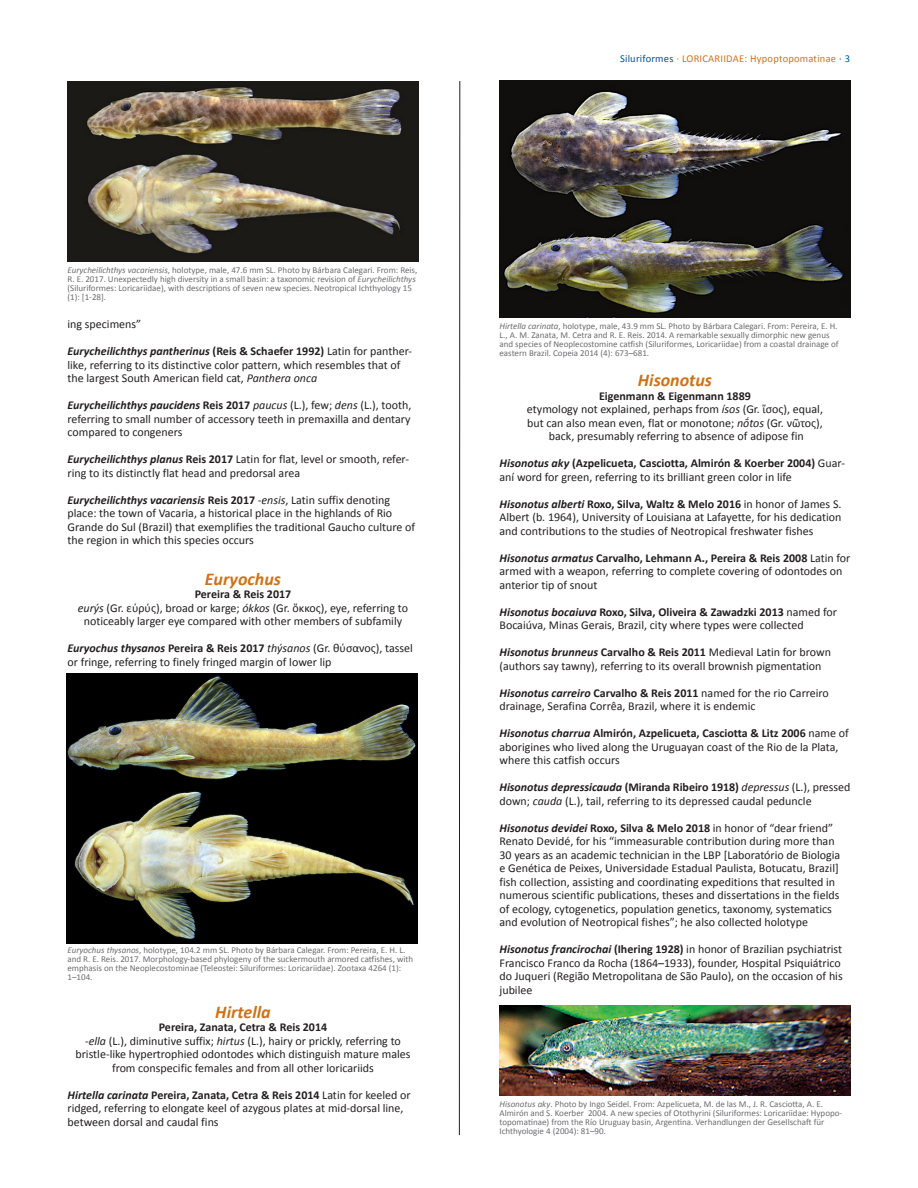
<style>
.page{position:relative;width:918px;height:1188px;background:#fff}
.page>*{position:absolute;margin:0;border:0;box-sizing:border-box;transform-origin:0 0}
.t1{font:italic 700 18px "Calibri";color:#cd7317}
.t2{font:12px/13.5px "Calibri";color:#231f20}
.t3{font:700 12px "Calibri";color:#231f20}
.t4{font:10.5px "Calibri";letter-spacing:.02em;color:#cd7317}
.t5{font:9px/9px "Calibri";color:#6c6d70}
.s1{font-style:italic}
.s2{font-weight:700;font-style:italic}
.s3{font-weight:700}
.s4{color:#00558f}
</style>
<div class="page">
<hr style="left:459px;top:81px;width:1px;height:1054px;background:#231f20">
<img style="left:500px;top:1006px;width:350px;height:90px">
<img style="left:68px;top:81px;width:350px;height:180px">
<img style="left:67px;top:674px;width:351px;height:269px">
<img style="left:500px;top:81px;width:350px;height:237px">
<p class="t5" style="left:68px;top:265px;width:351px"><span class="s1">Eurycheilichthys vacariensis</span>, holotype, male, 47.6 mm SL. Photo by Bárbara Calegari. From: Reis, R. E. 2017. Unexpectedly high diversity in a small basin: a taxonomic revision of <span class="s1">Eurycheilichthys </span>(Siluriformes: Loricariidae), with descriptions of seven new species. Neotropical Ichthyology 15 (1): [1-28].</p>
<p class="t2" style="left:68px;top:317px;width:75px">ing specimens”</p>
<p class="t2" style="left:68px;top:344px;width:346px"><span class="s2">Eurycheilichthys pantherinus</span> <span class="s3">(Reis &amp; Schaefer 1992)</span> Latin for panther&shy;like, referring to its distinctive color pattern, which resembles that of the largest South American field cat, <span class="s1">Panthera onca</span></p>
<p class="t2" style="left:68px;top:398px;width:345px;text-align:justify"><span class="s2">Eurycheilichthys paucidens</span> <span class="s3">Reis 2017</span> <span class="s1">paucus</span> (L.), few; <span class="s1">dens</span> (L.), tooth, referring to small number of accessory teeth in premaxilla and dentary compared to congeners</p>
<p class="t2" style="left:68px;top:452px;width:343px"><span class="s2">Eurycheilichthys planus</span> <span class="s3">Reis 2017</span> Latin for flat, level or smooth, refer&shy;ring to its distinctly flat head and predorsal area</p>
<p class="t2" style="left:68px;top:492px;width:349px"><span class="s2">Eurycheilichthys vacariensis</span> <span class="s3">Reis 2017</span> -<span class="s1">ensis</span>, Latin suffix denoting place: the town of Vacaria, a historical place in the highlands of Rio Grande do Sul (Brazil) that exemplifies the traditional Gaucho culture of the region in which this species occurs</p>
<h1 class="t1" style="left:205px;top:566px;width:78px">Euryochus</h1>
<p class="t2" style="left:78px;top:587px;width:332px;text-align:center"><span class="s3">Pereira &amp; Reis 2017<br></span><span class="s1">eurýs</span> (Gr. εὐρύς), broad or karge; <span class="s1">ókkos</span> (Gr. ὄκκος), eye, referring to noticeably larger eye compared with other members of subfamily</p>
<p class="t2" style="left:68px;top:641px;width:347px"><span class="s2">Euryochus thysanos</span> <span class="s3">Pereira &amp; Reis 2017</span> <span class="s1">thýsanos</span> (Gr. θύσανος), tassel or fringe, referring to finely fringed margin of lower lip</p>
<p class="t5" style="left:68px;top:946px;width:347px"><span class="s1">Euryochus thysanos</span>, holotype, 104.2 mm SL. Photo by Bárbara Calegar. From: Pereira, E. H. L. and R. E. Reis. 2017. Morphology-based phylogeny of the suckermouth armored catfishes, with emphasis on the Neoplecostominae (Teleostei: Siluriformes: Loricariidae). Zootaxa 4264 (1):<br>1–104.</p>
<h1 class="t1" style="left:215px;top:999px;width:57px">Hirtella</h1>
<p class="t2" style="left:75px;top:1020px;width:337px;text-align:center"><span class="s3">Pereira, Zanata, Cetra &amp; Reis 2014<br></span>-<span class="s1">ella</span> (L.), diminutive suffix; <span class="s1">hirtus</span> (L.), hairy or prickly, referring to bristle-like hypertrophied odontodes which distinguish mature males from conspecific females and from all other loricariids</p>
<p class="t2" style="left:68px;top:1088px;width:345px"><span class="s2">Hirtella carinata</span> <span class="s3">Pereira, Zanata, Cetra &amp; Reis 2014</span> Latin for keeled or ridged, referring to elongate keel of azygous plates at mid-dorsal line, between dorsal and caudal fins</p>
<p class="t4" style="left:620px;top:51px;width:232px"><span class="s4">Siluriformes</span> · LORICARIIDAE: Hypoptopomatinae <span class="s4">· 3</span></p>
<p class="t5" style="left:500px;top:321px;width:341px"><span class="s1">Hirtella carinata</span>, holotype, male, 43.9 mm SL. Photo by Bárbara Calegari. From: Pereira, E. H.<br>L., A. M. Zanata, M. Cetra and R. E. Reis. 2014. A remarkable sexually dimorphic new genus and species of Neoplecostomine catfish (Siluriformes, Loricariidae) from a coastal drainage of eastern Brazil. Copeia 2014 (4): 673–681.</p>
<p class="t1" style="left:638px;top:367px;width:76px">Hisonotus</p>
<p class="t3" style="left:599px;top:387px;width:153px">Eigenmann &amp; Eigenmann 1889</p>
<p class="t2" style="left:527px;top:402px;width:298px">etymology not explained, perhaps from <span class="s1">ísos</span> (Gr. ἴσος), equal,</p>
<p class="t2" style="left:527px;top:416px;width:297px">but can also mean even, flat or monotone; <span class="s1">nṓtos</span> (Gr. νῶτος),</p>
<p class="t2" style="left:549px;top:429px;width:257px">back, presumably referring to absence of adipose fin</p>
<p class="t2" style="left:500px;top:456px;width:347px"><span class="s2">Hisonotus aky</span> <span class="s3">(Azpelicueta, Casciotta, Almirón &amp; Koerber 2004)</span> Guar&shy;aní word for green, referring to its brilliant green color in life</p>
<p class="t2" style="left:500px;top:497px;width:344px;text-align:justify"><span class="s2">Hisonotus alberti</span> <span class="s3">Roxo, Silva, Waltz &amp; Melo 2016</span> in honor of James S.<br>Albert (b. 1964), University of Louisiana at Lafayette, for his dedication and contributions to the studies of Neotropical freshwater fishes</p>
<p class="t2" style="left:500px;top:551px;width:352px"><span class="s2">Hisonotus armatus</span> <span class="s3">Carvalho, Lehmann A., Pereira &amp; Reis 2008</span> Latin for armed with a weapon, referring to complete covering of odontodes on anterior tip of snout</p>
<p class="t2" style="left:500px;top:605px;width:339px"><span class="s2">Hisonotus bocaiuva</span> <span class="s3">Roxo, Silva, Oliveira &amp; Zawadzki 2013</span> named for<br>Bocaiúva, Minas Gerais, Brazil, city where types were collected</p>
<p class="t2" style="left:500px;top:645px;width:333px"><span class="s2">Hisonotus brunneus</span> <span class="s3">Carvalho &amp; Reis 2011</span> Medieval Latin for brown (authors say tawny), referring to its overall brownish pigmentation</p>
<p class="t2" style="left:500px;top:686px;width:331px"><span class="s2">Hisonotus carreiro</span> <span class="s3">Carvalho &amp; Reis 2011</span> named for the rio Carreiro drainage, Serafina Corrêa, Brazil, where it is endemic</p>
<p class="t2" style="left:500px;top:726px;width:351px"><span class="s2">Hisonotus charrua</span> <span class="s3">Almirón, Azpelicueta, Casciotta &amp; Litz 2006</span> name of aborigines who lived along the Uruguayan coast of the Rio de la Plata, where this catfish occurs</p>
<p class="t2" style="left:500px;top:780px;width:352px"><span class="s2">Hisonotus depressicauda</span> <span class="s3">(Miranda Ribeiro 1918)</span> <span class="s1">depressus</span> (L.), pressed down; <span class="s1">cauda</span> (L.), tail, referring to its depressed caudal peduncle</p>
<p class="t2" style="left:500px;top:821px;width:342px"><span class="s2">Hisonotus devidei</span> <span class="s3">Roxo, Silva &amp; Melo 2018</span> in honor of “dear friend” Renato Devidé, for his “immeasurable contribution during more than 30 years as an academic technician in the LBP [Laboratório de Biologia e Genética de Peixes, Universidade Estadual Paulista, Botucatu, Brazil] fish collection, assisting and coordinating expeditions that resulted in numerous scientific publications, theses and dissertations in the fields of ecology, cytogenetics, population genetics, taxonomy, systematics and evolution of Neotropical fishes”; he also collected holotype</p>
<p class="t2" style="left:500px;top:942px;width:345px"><span class="s2">Hisonotus francirochai</span> <span class="s3">(Ihering 1928)</span> in honor of Brazilian psychiatrist Francisco Franco da Rocha (1864–1933), founder, Hospital Psiquiátrico do Juqueri (Região Metropolitana de São Paulo), on the occasion of his jubilee</p>
<p class="t5" style="left:500px;top:1099px;width:344px"><span class="s1">Hisonotus aky</span>. Photo by Ingo Seidel. From: Azpelicueta, M. de las M., J. R. Casciotta, A. E.<br>Almirón and S. Koerber 2004. A new species of Otothyrini (Siluriformes: Loricariidae: Hypopo&shy;topomatinae) from the Río Uruguay basin, Argentina. Verhandlungen der Gesellschaft für Ichthyologie 4 (2004): 81–90.</p>
</div>
